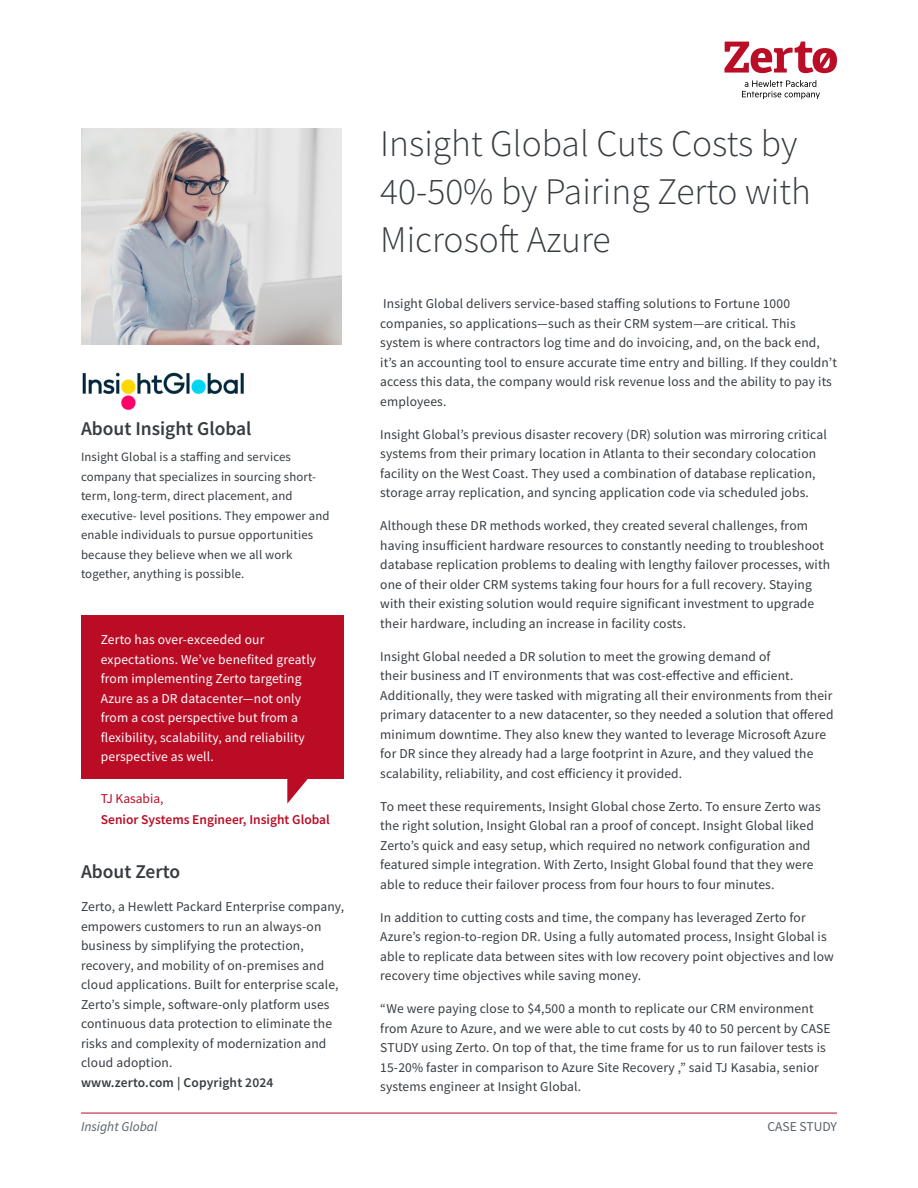
<style>
.page{position:relative;width:918px;height:1188px;background:#fff}
.page>*{position:absolute;margin:0;border:0;box-sizing:border-box;transform-origin:0 0}
.t1{font:300 37.5px/48px "Source Sans Pro";color:#373c41}
.Body{font:600 19.5px "Source Sans Pro";color:#373c41}
.Body-2{font:13.5px/19.5px "Source Sans Pro";letter-spacing:.01em;color:#373c41}
.Body_White{font:13.5px/19.5px "Source Sans Pro";letter-spacing:.01em;color:#fff}
.quote_title{font:600 13.5px "Source Sans Pro";color:#ba0c25}
.t2{font:italic 13.5px "Source Sans Pro";color:#58626a}
.quote_name{font:13.5px "Source Sans Pro";color:#ba0c25}
.t3{font:13.5px "Source Sans Pro";color:#58626a}
.Body_ExecOverview{font:12.75px/19.5px "Source Sans Pro";letter-spacing:.01em;color:#373c41}
.s1{font-weight:600}
</style>
<div class="page">
<hr style="left:81px;top:1113px;width:756px;height:1px;background:#ba0c25">
<svg style="left:724px;top:42px;width:113px;height:31px"></svg>
<svg style="left:742px;top:80px;width:78px;height:19px"></svg>
<img style="left:81px;top:128px;width:261px;height:216px">
<div style="left:81px;top:616px;width:262px;height:163px;background:#ba0c25"></div>
<svg style="left:287px;top:779px;width:21px;height:25px"></svg>
<img style="left:82px;top:372px;width:162px;height:38px">
<h2 class="Body" style="left:81px;top:416px;width:172px">About Insight Global</h2>
<p class="Body_ExecOverview" style="left:81px;top:447px;width:250px">Insight Global is a staffing and services company that specializes in sourcing short&shy;term, long-term, direct placement, and executive- level positions. They empower and enable individuals to pursue opportunities because they believe when we all work together, anything is possible.</p>
<p class="Body_White" style="left:101px;top:630px;width:217px">Zerto has over-exceeded our expectations. We’ve benefited greatly from implementing Zerto targeting Azure as a DR datacenter—not only from a cost perspective but from a flexibility, scalability, and reliability perspective as well.</p>
<p class="quote_name" style="left:101px;top:790px;width:64px">TJ Kasabia,</p>
<p class="quote_title" style="left:101px;top:811px;width:230px">Senior Systems Engineer, Insight Global</p>
<p class="Body" style="left:81px;top:859px;width:101px">About Zerto</p>
<p class="Body-2" style="left:81px;top:897px;width:265px">Zerto, a Hewlett Packard Enterprise company, empowers customers to run an always-on business by simplifying the protection, recovery, and mobility of on-premises and cloud applications. Built for enterprise scale, Zerto’s simple, software-only platform uses continuous data protection to eliminate the risks and complexity of modernization and cloud adoption.<br><span class="s1">www.zerto.com | Copyright 2024</span></p>
<p class="t1" style="left:380px;top:120px;width:432px">Insight Global Cuts Costs by<br>40-50% by Pairing Zerto with<br>Microsoft Azure</p>
<p class="Body-2" style="left:380px;top:294px;width:458px">Insight Global delivers service-based staffing solutions to Fortune 1000 companies, so applications—such as their CRM system—are critical. This system is where contractors log time and do invoicing, and, on the back end, it’s an accounting tool to ensure accurate time entry and billing. If they couldn’t access this data, the company would risk revenue loss and the ability to pay its employees.</p>
<p class="Body-2" style="left:380px;top:424px;width:448px">Insight Global’s previous disaster recovery (DR) solution was mirroring critical systems from their primary location in Atlanta to their secondary colocation facility on the West Coast. They used a combination of database replication, storage array replication, and syncing application code via scheduled jobs.</p>
<p class="Body-2" style="left:380px;top:516px;width:451px">Although these DR methods worked, they created several challenges, from having insufficient hardware resources to constantly needing to troubleshoot database replication problems to dealing with lengthy failover processes, with one of their older CRM systems taking four hours for a full recovery. Staying with their existing solution would require significant investment to upgrade their hardware, including an increase in facility costs.</p>
<p class="Body-2" style="left:380px;top:646px;width:455px">Insight Global needed a DR solution to meet the growing demand of<br>their business and IT environments that was cost-effective and efficient.<br>Additionally, they were tasked with migrating all their environments from their primary datacenter to a new datacenter, so they needed a solution that offered minimum downtime. They also knew they wanted to leverage Microsoft Azure for DR since they already had a large footprint in Azure, and they valued the scalability, reliability, and cost efficiency it provided.</p>
<p class="Body-2" style="left:380px;top:796px;width:442px">To meet these requirements, Insight Global chose Zerto. To ensure Zerto was the right solution, Insight Global ran a proof of concept. Insight Global liked Zerto’s quick and easy setup, which required no network configuration and featured simple integration. With Zerto, Insight Global found that they were able to reduce their failover process from four hours to four minutes.</p>
<p class="Body-2" style="left:380px;top:907px;width:455px">In addition to cutting costs and time, the company has leveraged Zerto for Azure’s region-to-region DR. Using a fully automated process, Insight Global is able to replicate data between sites with low recovery point objectives and low recovery time objectives while saving money.</p>
<p class="Body-2" style="left:380px;top:999px;width:452px">“We were paying close to $4,500 a month to replicate our CRM environment from Azure to Azure, and we were able to cut costs by 40 to 50 percent by CASE STUDY using Zerto. On top of that, the time frame for us to run failover tests is 15-20% faster in comparison to Azure Site Recovery ,” said TJ Kasabia, senior systems engineer at Insight Global.</p>
<p class="t2" style="left:81px;top:1118px;width:78px">Insight Global</p>
<p class="t3" style="left:768px;top:1118px;width:71px">CASE STUDY</p>
</div>
